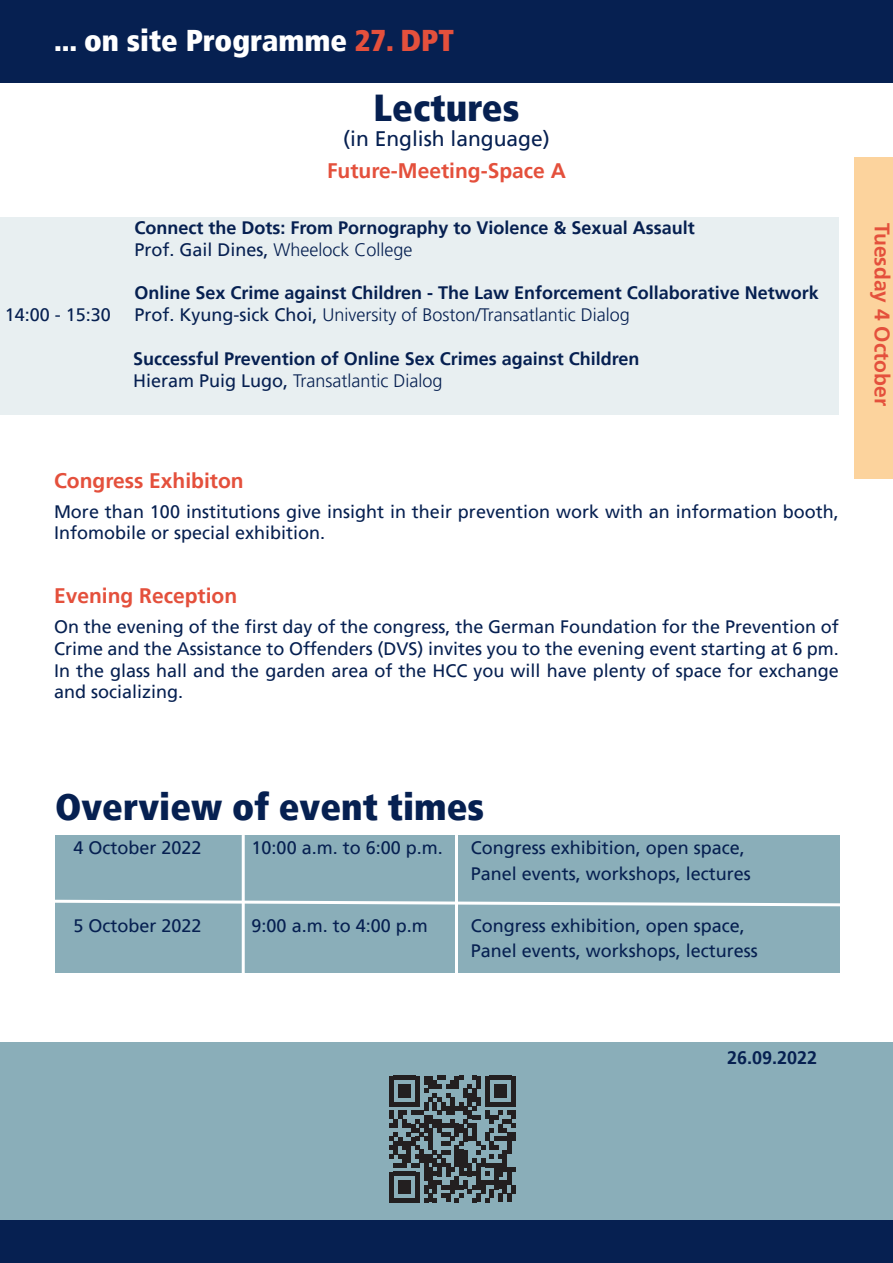
<style>
.page{position:relative;width:893px;height:1263px;background:#fff}
.page>*{position:absolute;margin:0;border:0;box-sizing:border-box;transform-origin:0 0}
.t1{font:900 condensed 37.5px "Frutiger LT Pro";color:#062051}
.t2{font:900 condensed 30px "Frutiger LT Pro";color:#fff}
.t3{font:700 21px "Frutiger LT Pro";color:#e4503c}
.t4{font:21px "Frutiger LT Pro";color:#062051}
.t5{font:18px/21.6px "Frutiger LT Pro";color:#062051}
.t6{font:700 18px/21.6px "Frutiger LT Pro";color:#062051}
.s1{color:#e4503c}
.s2{font-weight:400}
.s3{font-weight:300}
</style>
<div class="page">
<div style="left:0;top:217px;width:839px;height:197px;background:#e8eff1"></div>
<div style="left:0;top:0;width:893px;height:82px;background:#062051"></div>
<div style="left:855px;top:157px;width:38px;height:322px;background:#fcd39d"></div>
<hr style="left:0;top:102px;width:1px;height:260px;background:#fbb75d">
<div style="left:0;top:1042px;width:893px;height:221px;background:#8aaeb9"></div>
<svg style="left:389px;top:1076px;width:127px;height:126px"></svg>
<div style="left:511px;top:1185px;width:5px;height:8px;background:#231f20"></div>
<div style="left:0;top:1220px;width:893px;height:43px;background:#062051"></div>
<div style="left:55px;top:835px;width:785px;height:138px;background:#8aaeb9"></div>
<svg style="left:55px;top:898px;width:785px;height:10px"></svg>
<hr style="left:242px;top:835px;width:3px;height:140px;background:#fff">
<hr style="left:455px;top:835px;width:3px;height:140px;background:#fff">
<h2 class="t2" style="left:54px;top:22px;width:401px">... on site Programme <span class="s1">27. DPT</span></h2>
<h1 class="t1" style="left:374px;top:85px;width:147px">Lectures</h1>
<p class="t4" style="left:343px;top:127px;width:208px">(in English language)</p>
<p class="t3" style="left:327px;top:158px;width:240px">Future-Meeting-Space A</p>
<p class="t5" style="left:5px;top:304px;width:108px">14:00 - 15:30</p>
<p class="t6" style="left:134px;top:217px;width:562px">Connect the Dots: From Pornography to Violence &amp; Sexual Assault<br><span class="s2">Prof. Gail Dines,</span> <span class="s3">Wheelock College</span></p>
<p class="t6" style="left:134px;top:282px;width:686px">Online Sex Crime against Children - The Law Enforcement Collaborative Network<br><span class="s2">Prof. Kyung-sick Choi,</span> <span class="s3">University of Boston/Transatlantic Dialog</span></p>
<p class="t6" style="left:133px;top:348px;width:508px">Successful Prevention of Online Sex Crimes against Children<br><span class="s2">Hieram Puig Lugo,</span> <span class="s3">Transatlantic Dialog</span></p>
<p class="t3" style="left:54px;top:468px;width:191px">Congress Exhibiton</p>
<p class="t5" style="left:54px;top:501px;width:786px">More than 100 institutions give insight in their prevention work with an information booth,<br>Infomobile or special exhibition.</p>
<p class="t3" style="left:54px;top:583px;width:185px">Evening Reception</p>
<p class="t5" style="left:54px;top:616px;width:786px;text-align:justify">On the evening of the first day of the congress, the German Foundation for the Prevention of Crime and the Assistance to Offenders (DVS) invites you to the evening event starting at 6 pm.<br>In the glass hall and the garden area of the HCC you will have plenty of space for exchange and socializing.</p>
<p class="t3" style="left:894px;top:223px;width:184px;rotate:90deg">Tuesday 4 October</p>
<h1 class="t1" style="left:55px;top:784px;width:431px">Overview of event times</h1>
<p class="t5" style="left:74px;top:837px;width:130px">4 October 2022</p>
<p class="t5" style="left:74px;top:914px;width:130px">5 October 2022</p>
<p class="t5" style="left:252px;top:837px;width:193px">10:00 a.m. to 6:00 p.m.</p>
<p class="t5" style="left:252px;top:914px;width:178px">9:00 a.m. to 4:00 p.m</p>
<p class="t5" style="left:471px;top:835px;width:282px;line-height:25.8px">Congress exhibition, open space,<br>Panel events, workshops, lectures</p>
<p class="t5" style="left:471px;top:912px;width:289px;line-height:25.8px">Congress exhibition, open space,<br>Panel events, workshops, lecturess</p>
<p class="t6" style="left:727px;top:1047px;width:92px">26.09.2022</p>
</div>
